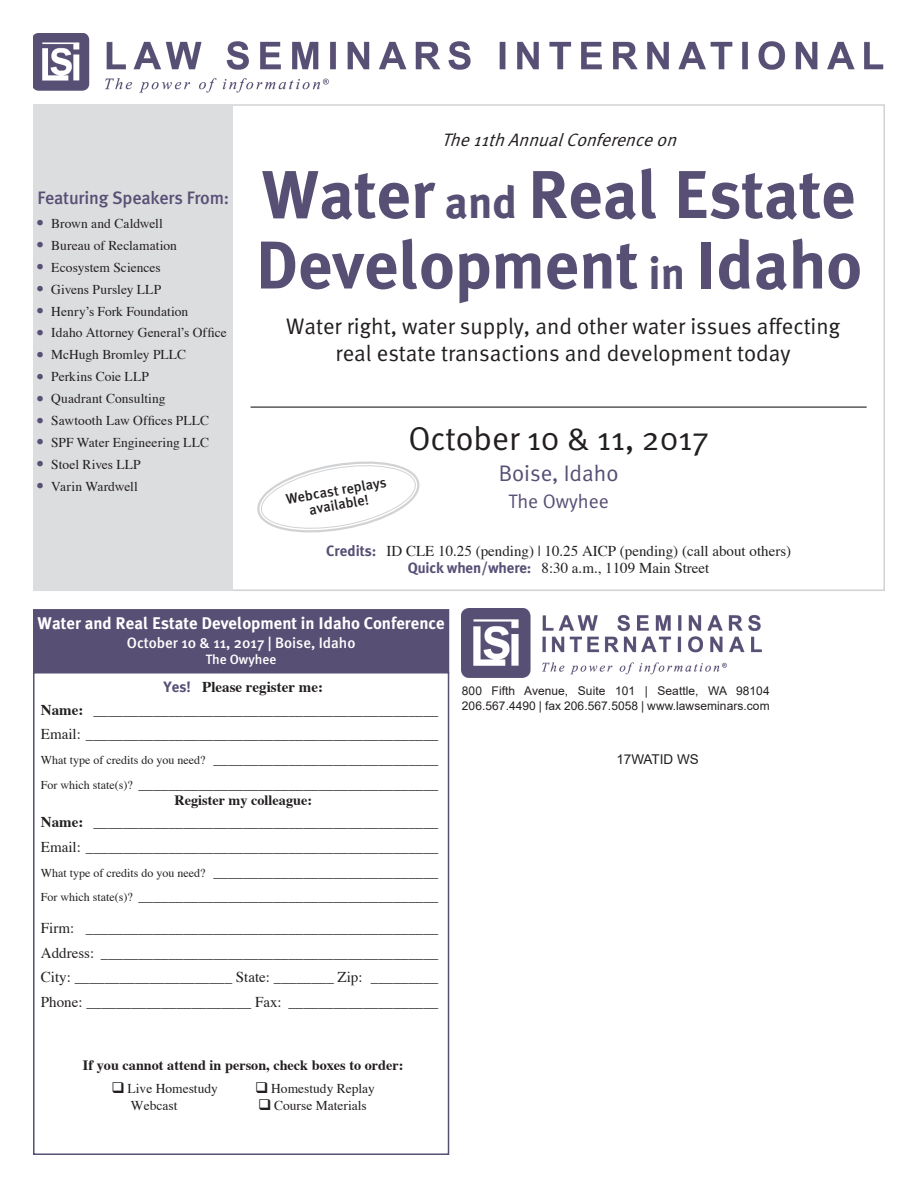
<style>
.page{position:relative;width:918px;height:1188px;background:#fff}
.page>*{position:absolute;margin:0;border:0;box-sizing:border-box;transform-origin:0 0}
.t1{font:700 67.5px/70.5px "Meta Plus";color:#584f75}
.t2{font:33px "Meta Normal";color:#231f20}
.t3{font:22.5px/27px "Meta Normal";color:#231f20;text-align:center}
.t4{font:22.5px "Meta Normal";color:#584f75}
.t5{font:19.5px "Meta Normal";color:#584f75}
.t6{font:italic 18px "Meta Normal";color:#231f20}
.t7{font:500 18px "Meta";letter-spacing:-.01em;color:#584f75}
.t8{font:700 16.8px "Meta Plus";color:#fff}
.t9{font:15px/24.8px "Times";color:#231f20;text-align:justify}
.t10{font:500 15px "Meta";color:#fff}
.t11{font:700 14.25px "Times";color:#231f20}
.t12{font:500 14.25px/14.2px "Meta";color:#231f20;text-align:center}
.t13{font:13.5px "Times";color:#231f20}
.t14{font:500 13.5px "Meta";color:#fff}
.t15{font:13.5px "Arial";color:#231f20}
.t16{font:12px/14.4px "Arial";letter-spacing:.005em;color:#231f20}
.s1{font-size:19.5px;color:#584f75}
.s2{font-size:45px}
.s3{font-family:"Meta Plus";font-weight:700;color:#584f75}
.s4{font-weight:700}
.s5{font-size:12px}
</style>
<div class="page">
<div style="left:33px;top:609px;width:416px;height:64px;background:#584f75;border:2px solid #584f75"></div>
<div style="left:33px;top:672px;width:416px;height:483px;border:2px solid #584f75"></div>
<img style="left:462px;top:609px;width:299px;height:69px">
<div style="left:34px;top:104px;width:199px;height:486px;background:#dcdddf"></div>
<hr style="left:251px;top:407px;width:616px;height:1px;background:#231f20">
<img style="left:33px;top:33px;width:851px;height:60px">
<svg style="left:257px;top:461px;width:163px;height:72px"></svg>
<p class="t7" style="left:38px;top:187px;width:193px">Featuring Speakers From:</p>
<p class="t13" style="left:37px;top:215px;width:128px"><span class="s1">•</span> Brown and Caldwell</p>
<p class="t13" style="left:37px;top:237px;width:142px"><span class="s1">•</span> Bureau of Reclamation</p>
<p class="t13" style="left:37px;top:259px;width:125px"><span class="s1">•</span> Ecosystem Sciences</p>
<p class="t13" style="left:37px;top:281px;width:126px"><span class="s1">•</span> Givens Pursley LLP</p>
<p class="t13" style="left:37px;top:302px;width:153px"><span class="s1">•</span> Henry’s Fork Foundation</p>
<p class="t13" style="left:37px;top:324px;width:191px"><span class="s1">•</span> Idaho Attorney General’s Office</p>
<p class="t13" style="left:37px;top:346px;width:151px"><span class="s1">•</span> McHugh Bromley PLLC</p>
<p class="t13" style="left:37px;top:368px;width:113px"><span class="s1">•</span> Perkins Coie LLP</p>
<p class="t13" style="left:37px;top:390px;width:130px"><span class="s1">•</span> Quadrant Consulting</p>
<p class="t13" style="left:37px;top:412px;width:174px"><span class="s1">•</span> Sawtooth Law Offices PLLC</p>
<p class="t13" style="left:37px;top:434px;width:174px"><span class="s1">•</span> SPF Water Engineering LLC</p>
<p class="t13" style="left:37px;top:456px;width:105px"><span class="s1">•</span> Stoel Rives LLP</p>
<p class="t13" style="left:37px;top:478px;width:102px"><span class="s1">•</span> Varin Wardwell</p>
<p class="t6" style="left:441px;top:129px;width:242px">The11thAnnualConferenceon</p>
<h1 class="t1" style="left:255px;top:159px;width:608px">Water <span class="s2">and</span> Real Estate<br>Development <span class="s2">in</span> Idaho</h1>
<h3 class="t3" style="left:286px;top:313px;width:555px">Water right, water supply, and other water issues affecting real estate transactions and development today</h3>
<h2 class="t2" style="left:408px;top:419px;width:302px">October 10 &amp; 11, 2017</h2>
<h3 class="t4" style="left:499px;top:460px;width:121px">Boise, Idaho</h3>
<h3 class="t5" style="left:509px;top:490px;width:102px">The Owyhee</h3>
<p class="t9" style="left:326px;top:539px;width:466px"><span class="s3">Credits:</span> ID CLE 10.25 (pending) | 10.25 AICP (pending) (call about others)</p>
<p class="t12" style="left:285px;top:492px;width:103px;rotate:-10deg">Webcast replays available!</p>
<p class="t9" style="left:408px;top:557px;width:303px"><span class="s3">Quick when/where:</span> 8:30 a.m., 1109 Main Street</p>
<p class="t8" style="left:38px;top:613px;width:409px">Water and Real Estate Development in Idaho Conference</p>
<p class="t14" style="left:206px;top:652px;width:72px">The Owyhee</p>
<p class="t10" style="left:127px;top:634px;width:230px">October 10 &amp; 11, 2017 | Boise, Idaho</p>
<p class="t9" style="left:41px;top:677px;width:399px;line-height:22.5px;text-align:center"><span class="s3">Yes!</span> <span class="s4">Please register me:<br>Name:</span> ______________________________________________</p>
<p class="t9" style="left:41px;top:723px;width:399px">Email: _______________________________________________ <span class="s5">What type of credits do you need?</span> ______________________________ <span class="s5">For which state(s)?</span> ________________________________________</p>
<p class="t11" style="left:174px;top:786px;width:139px">Register my colleague:</p>
<p class="t9" style="left:41px;top:811px;width:399px"><span class="s4">Name:</span> ______________________________________________ Email: _______________________________________________ <span class="s5">What type of credits do you need?</span> ______________________________ <span class="s5">For which state(s)?</span> ________________________________________</p>
<p class="t9" style="left:41px;top:916px;width:399px">Firm: _______________________________________________ Address: _____________________________________________ City: _____________________ State: ________ Zip: _________ Phone: ______________________ Fax: ____________________</p>
<p class="t16" style="left:462px;top:684px;width:309px">800 Fifth Avenue, Suite 101 | Seattle, WA 98104<br>206.567.4490 | fax 206.567.5058 | www.lawseminars.com</p>
<p class="t15" style="left:616px;top:750px;width:84px">17WATID WS</p>
<p class="t11" style="left:83px;top:1052px;width:322px">If you cannot attend in person, check boxes to order:</p>
<p class="t13" style="left:112px;top:1080px;width:108px">❑ Live Homestudy</p>
<p class="t13" style="left:255px;top:1080px;width:121px">❑ Homestudy Replay</p>
<p class="t13" style="left:131px;top:1097px;width:48px">Webcast</p>
<p class="t13" style="left:258px;top:1097px;width:110px">❑ Course Materials</p>
</div>
